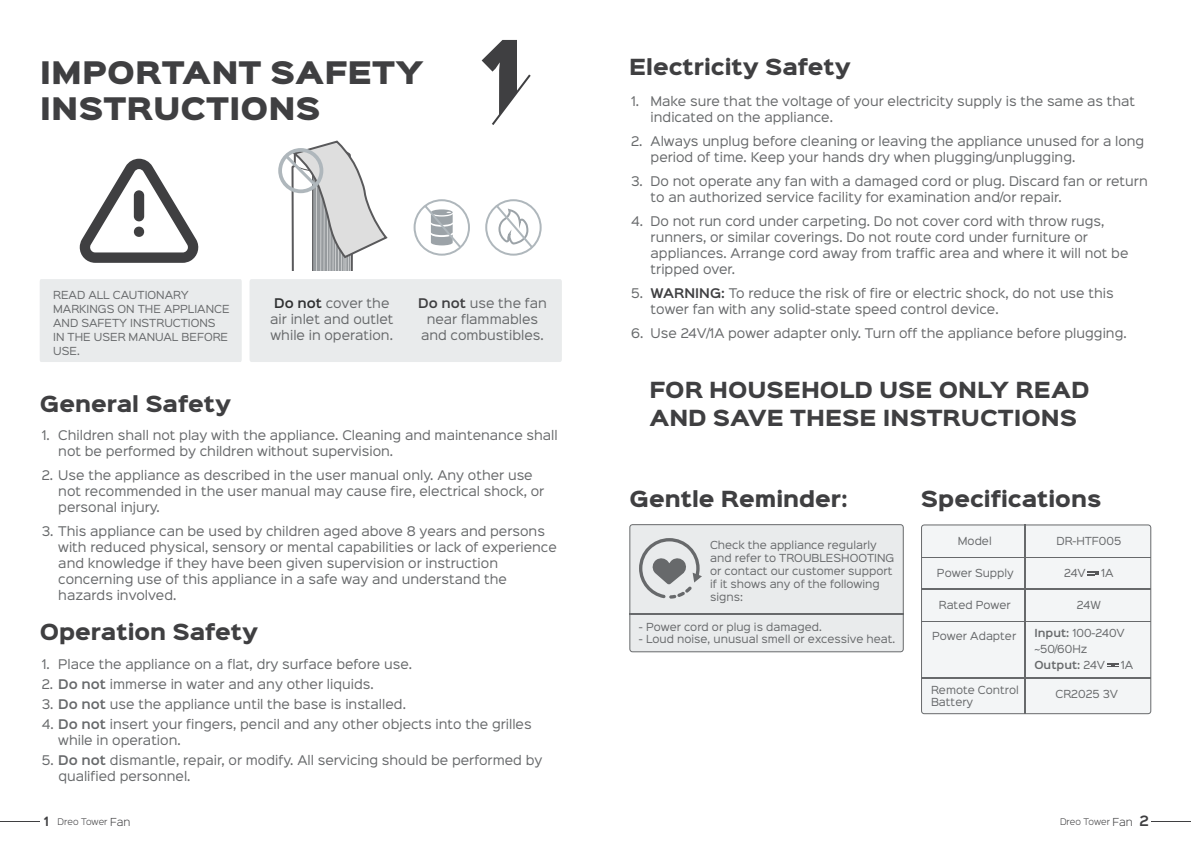
<style>
.page{position:relative;width:1191px;height:851px;background:#fff}
.page>*{position:absolute;margin:0;border:0;box-sizing:border-box;transform-origin:0 0}
.t1{font:900 92px "Sinkin Sans 800";color:#3f3f41}
.t2{font:28px/36px "Sinkin Sans 900 X Black";color:#3f3f41}
.t3{font:900 20px/28px "Sinkin Sans 800";color:#3f3f41}
.t4{font:12px/16px "Sinkin Sans 400";color:#67696b}
.t5{font:10px/14px "Sinkin Sans 400";color:#67696b}
.t6{font:600 10px "Sinkin Sans 600";color:#67696b}
.t7{font:300 8.2px "Sinkin Sans 300";color:#3f3f41}
.s1{font-family:"Sinkin Sans 600";font-weight:600;color:#2f3031}
.s2{font-family:"Sinkin Sans 600";font-weight:600;color:#3f3f41}
.s3{font-family:"Sinkin Sans 600";font-weight:600}
.s4{font-family:"Sinkin Sans 400";font-weight:400}
.s5{font-family:"Sinkin Sans 600";font-weight:600;font-size:11.6px}
.s6{font-size:10px}
.s7{font-family:"Sinkin Sans 600";font-weight:600;font-size:12.8px}
</style>
<div class="page">
<hr style="left:1151px;top:821px;width:40px;height:1px;background:#3f3f41">
<hr style="left:0;top:821px;width:40px;height:1px;background:#3f3f41">
<div style="left:40px;top:279px;width:202px;height:83px;background:#e9ebec"></div>
<div style="left:249px;top:279px;width:313px;height:83px;background:#e9ebec"></div>
<svg style="left:492px;top:74px;width:39px;height:51px"></svg>
<svg style="left:80px;top:159px;width:119px;height:104px"></svg>
<svg style="left:413px;top:199px;width:57px;height:56px"></svg>
<svg style="left:485px;top:199px;width:56px;height:56px"></svg>
<div style="left:921px;top:524px;width:230px;height:190px;background:#f3f5f6"></div>
<hr style="left:921px;top:557px;width:230px;height:1px;background:#67696b">
<hr style="left:921px;top:588px;width:230px;height:1px;background:#67696b">
<hr style="left:921px;top:621px;width:230px;height:1px;background:#67696b">
<hr style="left:1024px;top:524px;width:1px;height:190px;background:#67696b">
<svg style="left:629px;top:524px;width:274px;height:128px;background:#e0e2e3"></svg>
<svg style="left:278px;top:140px;width:109px;height:130px"></svg>
<svg style="left:1087px;top:571px;width:11px;height:4px"></svg>
<hr style="left:921px;top:677px;width:230px;height:1px;background:#67696b">
<svg style="left:1107px;top:663px;width:11px;height:4px"></svg>
<h2 class="t2" style="left:40px;top:56px;width:386px">IMPORTANT SAFETY<br>INSTRUCTIONS</h2>
<h1 class="t1" style="left:480px;top:29px;width:48px">1</h1>
<p class="t5" style="left:53px;top:287px;width:178px">READ ALL CAUTIONARY<br>MARKINGS ON THE APPLIANCE<br>AND SAFETY INSTRUCTIONS<br>IN THE USER MANUAL BEFORE<br>USE.</p>
<p class="t4" style="left:270px;top:294px;width:125px;text-align:center"><span class="s1">Do not</span> cover the air inlet and outlet while in operation.</p>
<p class="t4" style="left:418px;top:294px;width:130px;text-align:center"><span class="s2">Do not</span> use the fan near flammables and combustibles.</p>
<h3 class="t3" style="left:40px;top:391px;width:193px">General Safety</h3>
<p class="t4" style="left:58px;top:426px;width:501px">Children shall not play with the appliance. Cleaning and maintenance shall not be performed by children without supervision.</p>
<p class="t4" style="left:58px;top:466px;width:487px;text-indent:-17px">2. Use the appliance as described in the user manual only. Any other use not recommended in the user manual may cause fire, electrical shock, or personal injury.</p>
<p class="t4" style="left:58px;top:522px;width:500px;text-indent:-17px">3. This appliance can be used by children aged above 8 years and persons with reduced physical, sensory or mental capabilities or lack of experience and knowledge if they have been given supervision or instruction concerning use of this appliance in a safe way and understand the hazards involved.</p>
<p class="t4" style="left:42px;top:426px;width:10px">1.</p>
<h3 class="t3" style="left:40px;top:619px;width:220px">Operation Safety</h3>
<p class="t4" style="left:58px;top:655px;width:355px">Place the appliance on a flat, dry surface before use.</p>
<p class="t4" style="left:42px;top:675px;width:333px">2. <span class="s3">Do not</span> immerse in water and any other liquids.</p>
<p class="t4" style="left:42px;top:695px;width:366px">3. <span class="s3">Do not</span> use the appliance until the base is installed.</p>
<p class="t4" style="left:58px;top:715px;width:475px;text-indent:-17px">4. <span class="s3">Do not</span> insert your fingers, pencil and any other objects into the grilles while in operation.</p>
<p class="t4" style="left:58px;top:751px;width:485px;text-indent:-17px">5. <span class="s3">Do not</span> dismantle, repair, or modify. All servicing should be performed by qualified personnel.</p>
<p class="t4" style="left:42px;top:655px;width:10px">1.</p>
<h3 class="t3" style="left:629px;top:54px;width:223px">Electricity Safety</h3>
<p class="t4" style="left:631px;top:92px;width:10px">1.</p>
<p class="t4" style="left:631px;top:132px;width:13px">2.</p>
<p class="t4" style="left:631px;top:172px;width:13px">3.</p>
<p class="t4" style="left:631px;top:212px;width:14px">4.</p>
<p class="t4" style="left:631px;top:284px;width:13px">5.</p>
<p class="t4" style="left:631px;top:324px;width:14px">6.</p>
<p class="t4" style="left:650px;top:92px;width:486px">Make sure that the voltage of your electricity supply is the same as that indicated on the appliance.</p>
<p class="t4" style="left:650px;top:132px;width:495px">Always unplug before cleaning or leaving the appliance unused for a long period of time. Keep your hands dry when plugging/unplugging.</p>
<p class="t4" style="left:650px;top:172px;width:498px">Do not operate any fan with a damaged cord or plug. Discard fan or return to an authorized service facility for examination and/or repair.</p>
<p class="t4" style="left:650px;top:212px;width:479px">Do not run cord under carpeting. Do not cover cord with throw rugs, runners, or similar coverings. Do not route cord under furniture or appliances. Arrange cord away from traffic area and where it will not be tripped over.</p>
<p class="t4" style="left:650px;top:284px;width:464px"><span class="s2">WARNING:</span> To reduce the risk of fire or electric shock, do not use this tower fan with any solid-state speed control device.</p>
<p class="t4" style="left:650px;top:324px;width:478px">Use 24V/1A power adapter only. Turn off the appliance before plugging.</p>
<h3 class="t3" style="left:649px;top:377px;width:441px">FOR HOUSEHOLD USE ONLY READ<br>AND SAVE THESE INSTRUCTIONS</h3>
<h3 class="t3" style="left:629px;top:486px;width:220px">Gentle Reminder:</h3>
<p class="t5" style="left:710px;top:537px;width:186px;line-height:13px">Check the appliance regularly and refer to TROUBLESHOOTING or contact our customer support if it shows any of the following signs:</p>
<p class="t5" style="left:639px;top:619px;width:184px">- Power cord or plug is damaged.</p>
<p class="t5" style="left:639px;top:631px;width:258px">- Loud noise, unusual smell or excessive heat.</p>
<h3 class="t3" style="left:921px;top:486px;width:182px">Specifications</h3>
<p class="t5" style="left:958px;top:533px;width:35px">Model</p>
<p class="t5" style="left:1056px;top:533px;width:66px">DR-HTF005</p>
<p class="t5" style="left:937px;top:565px;width:78px">Power Supply</p>
<p class="t5" style="left:1064px;top:565px;width:23px">24V</p>
<p class="t5" style="left:1101px;top:565px;width:14px">1A</p>
<p class="t5" style="left:938px;top:597px;width:73px">Rated Power</p>
<p class="t5" style="left:1077px;top:597px;width:25px">24W</p>
<p class="t5" style="left:932px;top:628px;width:86px">Power Adapter</p>
<p class="t5" style="left:1034px;top:624px;width:92px;line-height:16px"><span class="s3">Input:</span> 100-240V ~50/60Hz</p>
<p class="t6" style="left:1034px;top:656px;width:72px">Output: <span class="s4">24V</span></p>
<p class="t5" style="left:1120px;top:657px;width:14px">1A</p>
<p class="t5" style="left:931px;top:683px;width:89px;line-height:12px">Remote Control<br>Battery</p>
<p class="t5" style="left:1055px;top:686px;width:64px">CR2025 3V</p>
<p class="t7" style="left:44px;top:814px;width:88px"><span class="s5">1</span> Dreo Tower <span class="s6">Fan</span></p>
<p class="t7" style="left:1060px;top:815px;width:90px">Dreo Tower <span class="s6">Fan</span> <span class="s7">2</span></p>
</div>
